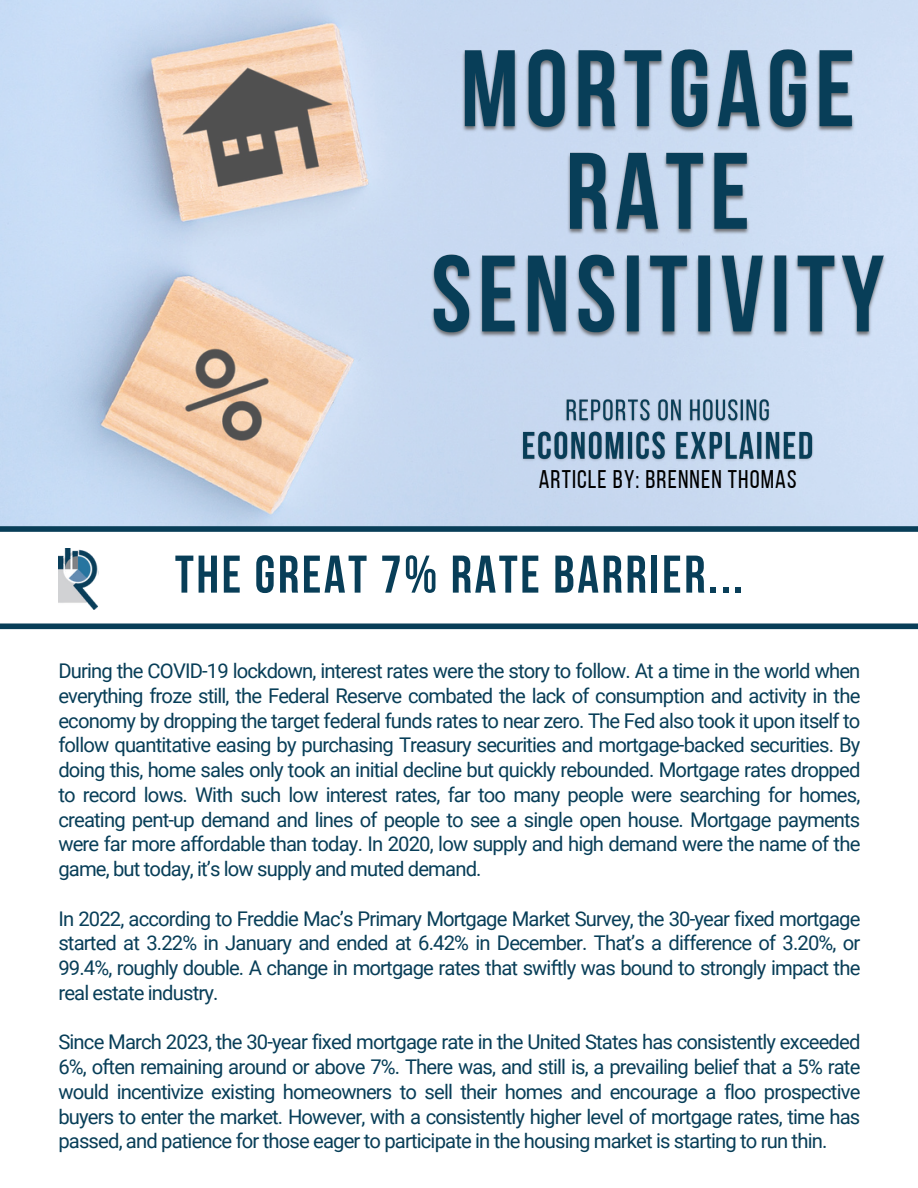
<style>
.page{position:relative;width:918px;height:1188px;background:#fff}
.page>*{position:absolute;margin:0;border:0;box-sizing:border-box;transform-origin:0 0}
.t1{font:700 52.95px "Bebas Neue";letter-spacing:.05em;color:#083e58}
.t2{font:25.5px "Bebas Neue";letter-spacing:.045em;color:#000}
.t3{font:20.25px/24.8px "Roboto";letter-spacing:-.04em;color:#083e58;text-align:justify}
</style>
<div class="page">
<img style="left:0;top:0;width:918px;height:526px">
<div style="left:0;top:526px;width:918px;height:6px;background:#083e58"></div>
<div style="left:0;top:623px;width:918px;height:6px;background:#083e58"></div>
<img style="left:58px;top:549px;width:41px;height:60px">
<img style="left:519px;top:396px;width:299px;height:73px">
<img style="left:428px;top:46px;width:463px;height:314px">
<p class="t2" style="left:539px;top:469px;width:259px">ARTICLE BY: BRENNEN THOMAS</p>
<p class="t1" style="left:175px;top:553px;width:570px">THE GREAT 7% RATE BARRIER...</p>
<h4 class="t3" style="left:58px;top:659px;width:804px">During the COVID-19 lockdown, interest rates were the story to follow. At a time in the world when everything froze still, the Federal Reserve combated the lack of consumption and activity in the economy by dropping the target federal funds rates to near zero. The Fed also took it upon itself to follow quantitative easing by purchasing Treasury securities and mortgage-backed securities. By doing this, home sales only took an initial decline but quickly rebounded. Mortgage rates dropped to record lows. With such low interest rates, far too many people were searching for homes, creating pent-up demand and lines of people to see a single open house. Mortgage payments were far more affordable than today. In 2020, low supply and high demand were the name of the game, but today, it’s low supply and muted demand.</h4>
<h2 class="t3" style="left:58px;top:906px;width:804px">In 2022, according to Freddie Mac’s Primary Mortgage Market Survey, the 30-year fixed mortgage started at 3.22% in January and ended at 6.42% in December. That’s a difference of 3.20%, or 99.4%, roughly double. A change in mortgage rates that swiftly was bound to strongly impact the real estate industry.</h2>
<p class="t3" style="left:58px;top:1030px;width:804px">Since March 2023, the 30-year fixed mortgage rate in the United States has consistently exceeded 6%, often remaining around or above 7%. There was, and still is, a prevailing belief that a 5% rate would incentivize existing homeowners to sell their homes and encourage a floo prospective buyers to enter the market. However, with a consistently higher level of mortgage rates, time has passed, and patience for those eager to participate in the housing market is starting to run thin.</p>
</div>
